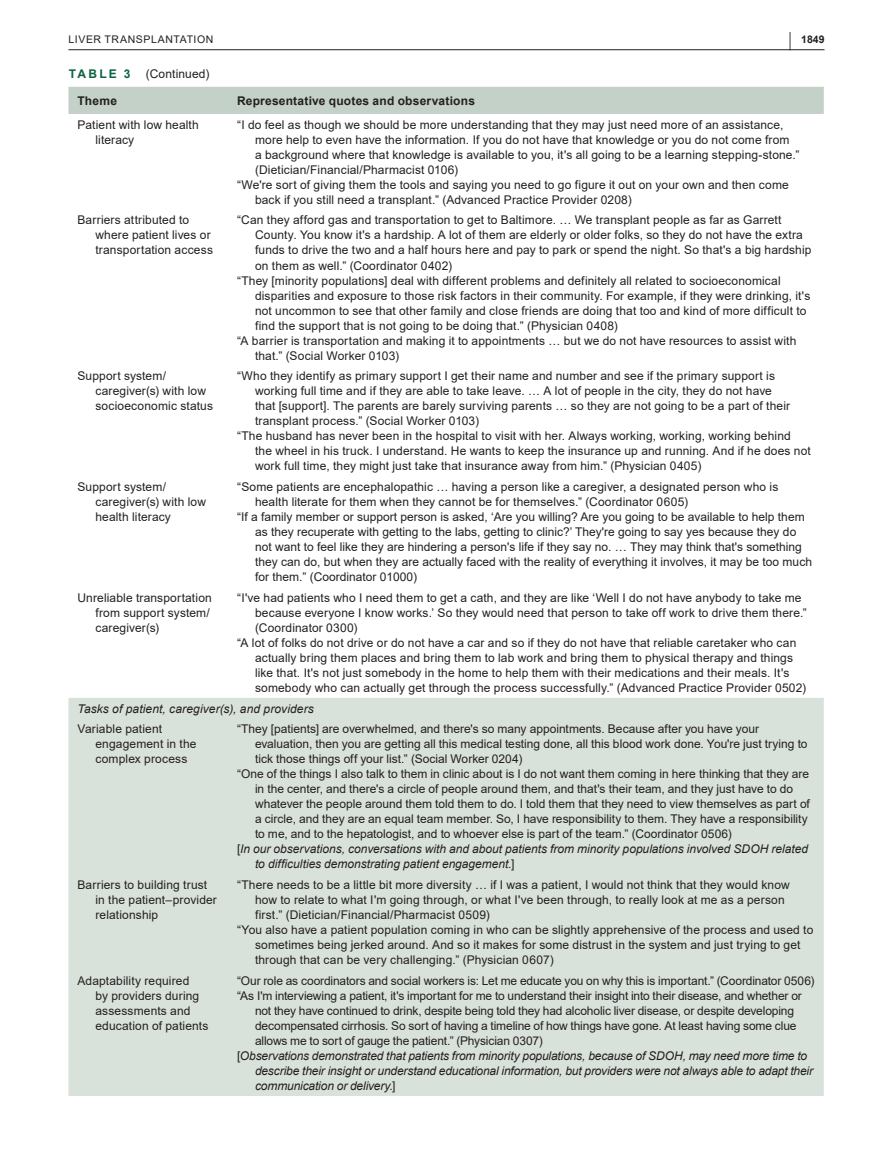
<style>
.page{position:relative;width:893px;height:1174px;background:#fff}
.page>*{position:absolute;margin:0;border:0;box-sizing:border-box;transform-origin:0 0}
.t1{font:700 19.5px "Arial";color:#231f20;scale:.38 1}
.t2{font:12px/15px "Arial";letter-spacing:.01em;color:#231f20}
.t3{font:italic 12px "Arial";letter-spacing:-.01em;color:#231f20}
.t4{font:12px "Arial";letter-spacing:-.01em;color:#231f20}
.t5{font:12px "Arial";letter-spacing:-.015em;color:#231f20}
.t6{font:700 12px "Arial";letter-spacing:.015em;color:#231f20}
.t7{font:italic 12px "Arial";letter-spacing:.01em;color:#231f20}
.t8{font:700 12px "Arial";letter-spacing:.185em;color:#0d6341}
.t9{font:10.5px "Arial";letter-spacing:.055em;color:#231f20}
.t10{font:700 10.5px "Arial";color:#231f20}
.s1{font-style:normal}
</style>
<div class="page">
<hr style="left:68px;top:49px;width:756px;height:1px;background:#231f20">
<div style="left:68px;top:87px;width:756px;height:27px;background:#c4d1c8"></div>
<div style="left:68px;top:698px;width:756px;height:398px;background:#d9e1db"></div>
<h1 class="t1" style="left:789px;top:25px;width:7px">|</h1>
<p class="t9" style="left:69px;top:32px;width:146px">LIVER TRANSPLANTATION</p>
<p class="t10" style="left:801px;top:32px;width:25px">1849</p>
<p class="t8" style="left:69px;top:65px;width:63px">TABLE 3</p>
<p class="t2" style="left:146px;top:66px;width:65px">(Continued)</p>
<p class="t6" style="left:77px;top:92px;width:41px">Theme</p>
<p class="t6" style="left:237px;top:92px;width:240px">Representative quotes and observations</p>
<p class="t2" style="left:95px;top:117px;width:105px;text-indent:-18px">Patient with low health literacy</p>
<p class="t2" style="left:237px;top:117px;width:548px">“I do feel as though we should be more understanding that they may just need more of an assistance,</p>
<p class="t2" style="left:255px;top:132px;width:536px">more help to even have the information. If you do not have that knowledge or you do not come from</p>
<p class="t2" style="left:255px;top:147px;width:546px">a background where that knowledge is available to you, it's all going to be a learning stepping-stone.”</p>
<p class="t2" style="left:255px;top:162px;width:205px">(Dietician/Financial/Pharmacist 0106)</p>
<p class="t2" style="left:237px;top:177px;width:553px">“We're sort of giving them the tools and saying you need to go figure it out on your own and then come</p>
<p class="t2" style="left:255px;top:192px;width:378px">back if you still need a transplant.” (Advanced Practice Provider 0208)</p>
<p class="t2" style="left:95px;top:213px;width:119px;text-indent:-18px">Barriers attributed to where patient lives or transportation access</p>
<p class="t2" style="left:237px;top:213px;width:546px">“Can they afford gas and transportation to get to Baltimore. … We transplant people as far as Garrett</p>
<p class="t2" style="left:255px;top:228px;width:549px">County. You know it's a hardship. A lot of them are elderly or older folks, so they do not have the extra</p>
<p class="t2" style="left:255px;top:243px;width:558px">funds to drive the two and a half hours here and pay to park or spend the night. So that's a big hardship</p>
<p class="t2" style="left:255px;top:258px;width:199px">on them as well.” (Coordinator 0402)</p>
<p class="t2" style="left:237px;top:273px;width:545px">“They [minority populations] deal with different problems and definitely all related to socioeconomical</p>
<p class="t2" style="left:255px;top:288px;width:557px">disparities and exposure to those risk factors in their community. For example, if they were drinking, it's</p>
<p class="t2" style="left:255px;top:303px;width:553px">not uncommon to see that other family and close friends are doing that too and kind of more difficult to</p>
<p class="t2" style="left:255px;top:318px;width:364px">find the support that is not going to be doing that.” (Physician 0408)</p>
<p class="t2" style="left:237px;top:333px;width:561px">“A barrier is transportation and making it to appointments … but we do not have resources to assist with</p>
<p class="t2" style="left:255px;top:348px;width:146px">that.” (Social Worker 0103)</p>
<p class="t2" style="left:95px;top:368px;width:119px;text-indent:-18px">Support system/ caregiver(s) with low socioeconomic status</p>
<p class="t2" style="left:237px;top:368px;width:540px">“Who they identify as primary support I get their name and number and see if the primary support is</p>
<p class="t2" style="left:255px;top:383px;width:518px">working full time and if they are able to take leave. … A lot of people in the city, they do not have</p>
<p class="t2" style="left:255px;top:398px;width:537px">that [support]. The parents are barely surviving parents … so they are not going to be a part of their</p>
<p class="t2" style="left:255px;top:413px;width:225px">transplant process.” (Social Worker 0103)</p>
<p class="t2" style="left:237px;top:428px;width:555px">“The husband has never been in the hospital to visit with her. Always working, working, working behind</p>
<p class="t2" style="left:255px;top:443px;width:557px">the wheel in his truck. I understand. He wants to keep the insurance up and running. And if he does not</p>
<p class="t2" style="left:255px;top:458px;width:448px">work full time, they might just take that insurance away from him.” (Physician 0405)</p>
<p class="t2" style="left:95px;top:479px;width:112px;text-indent:-18px">Support system/ caregiver(s) with low health literacy</p>
<p class="t2" style="left:237px;top:479px;width:543px">“Some patients are encephalopathic … having a person like a caregiver, a designated person who is</p>
<p class="t2" style="left:255px;top:494px;width:435px">health literate for them when they cannot be for themselves.” (Coordinator 0605)</p>
<p class="t2" style="left:237px;top:509px;width:569px">“If a family member or support person is asked, ‘Are you willing? Are you going to be available to help them</p>
<p class="t2" style="left:255px;top:524px;width:543px">as they recuperate with getting to the labs, getting to clinic?’ They're going to say yes because they do</p>
<p class="t2" style="left:255px;top:539px;width:548px">not want to feel like they are hindering a person's life if they say no. … They may think that's something</p>
<p class="t2" style="left:255px;top:554px;width:558px">they can do, but when they are actually faced with the reality of everything it involves, it may be too much</p>
<p class="t2" style="left:255px;top:569px;width:164px">for them.” (Coordinator 01000)</p>
<p class="t2" style="left:95px;top:590px;width:118px;text-indent:-18px">Unreliable transportation from support system/ caregiver(s)</p>
<p class="t2" style="left:237px;top:590px;width:566px">“I've had patients who I need them to get a cath, and they are like ‘Well I do not have anybody to take me</p>
<p class="t2" style="left:255px;top:605px;width:553px">because everyone I know works.’ So they would need that person to take off work to drive them there.”</p>
<p class="t2" style="left:255px;top:620px;width:104px">(Coordinator 0300)</p>
<p class="t2" style="left:237px;top:635px;width:561px">“A lot of folks do not drive or do not have a car and so if they do not have that reliable caretaker who can</p>
<p class="t2" style="left:255px;top:650px;width:540px">actually bring them places and bring them to lab work and bring them to physical therapy and things</p>
<p class="t2" style="left:255px;top:665px;width:536px">like that. It's not just somebody in the home to help them with their medications and their meals. It's</p>
<p class="t2" style="left:255px;top:680px;width:553px">somebody who can actually get through the process successfully.” (Advanced Practice Provider 0502)</p>
<p class="t7" style="left:77px;top:700px;width:238px">Tasks of patient, caregiver(s), and providers</p>
<p class="t2" style="left:95px;top:721px;width:103px;text-indent:-18px">Variable patient engagement in the complex process</p>
<p class="t2" style="left:237px;top:721px;width:524px">“They [patients] are overwhelmed, and there's so many appointments. Because after you have your</p>
<p class="t2" style="left:255px;top:736px;width:554px">evaluation, then you are getting all this medical testing done, all this blood work done. You're just trying to</p>
<p class="t2" style="left:255px;top:751px;width:269px">tick those things off your list.” (Social Worker 0204)</p>
<p class="t2" style="left:237px;top:766px;width:574px">“One of the things I also talk to them in clinic about is I do not want them coming in here thinking that they are</p>
<p class="t2" style="left:255px;top:781px;width:540px">in the center, and there's a circle of people around them, and that's their team, and they just have to do</p>
<p class="t2" style="left:255px;top:796px;width:556px">whatever the people around them told them to do. I told them that they need to view themselves as part of</p>
<p class="t2" style="left:255px;top:811px;width:554px">a circle, and they are an equal team member. So, I have responsibility to them. They have a responsibility</p>
<p class="t2" style="left:255px;top:826px;width:478px">to me, and to the hepatologist, and to whoever else is part of the team.” (Coordinator 0506)</p>
<p class="t3" style="left:237px;top:841px;width:573px"><span class="s1">[</span>In our observations, conversations with and about patients from minority populations involved SDOH related</p>
<p class="t3" style="left:255px;top:856px;width:261px">to difficulties demonstrating patient engagement<span class="s1">.]</span></p>
<p class="t2" style="left:95px;top:877px;width:123px;text-indent:-18px">Barriers to building trust in the patient–provider relationship</p>
<p class="t2" style="left:237px;top:877px;width:554px">“There needs to be a little bit more diversity … if I was a patient, I would not think that they would know</p>
<p class="t2" style="left:255px;top:892px;width:531px">how to relate to what I'm going through, or what I've been through, to really look at me as a person</p>
<p class="t2" style="left:255px;top:907px;width:236px">first.” (Dietician/Financial/Pharmacist 0509)</p>
<p class="t2" style="left:237px;top:922px;width:578px">“You also have a patient population coming in who can be slightly apprehensive of the process and used to</p>
<p class="t2" style="left:255px;top:937px;width:547px">sometimes being jerked around. And so it makes for some distrust in the system and just trying to get</p>
<p class="t2" style="left:255px;top:952px;width:300px">through that can be very challenging.” (Physician 0607)</p>
<p class="t2" style="left:95px;top:973px;width:114px;text-indent:-18px">Adaptability required<br>by providers during assessments and education of patients</p>
<p class="t4" style="left:237px;top:972px;width:579px">“Our role as coordinators and social workers is: Let me educate you on why this is important.” (Coordinator 0506)</p>
<p class="t4" style="left:237px;top:987px;width:566px">“As I'm interviewing a patient, it's important for me to understand their insight into their disease, and whether or</p>
<p class="t5" style="left:255px;top:1002px;width:541px">not they have continued to drink, despite being told they had alcoholic liver disease, or despite developing</p>
<p class="t4" style="left:255px;top:1017px;width:543px">decompensated cirrhosis. So sort of having a timeline of how things have gone. At least having some clue</p>
<p class="t5" style="left:255px;top:1032px;width:289px">allows me to sort of gauge the patient.” (Physician 0307)</p>
<p class="t3" style="left:237px;top:1048px;width:572px"><span class="s1">[</span>Observations demonstrated that patients from minority populations, because of SDOH, may need more time to</p>
<p class="t3" style="left:255px;top:1063px;width:560px">describe their insight or understand educational information, but providers were not always able to adapt their</p>
<p class="t3" style="left:255px;top:1078px;width:142px">communication or delivery<span class="s1">.]</span></p>
</div>
